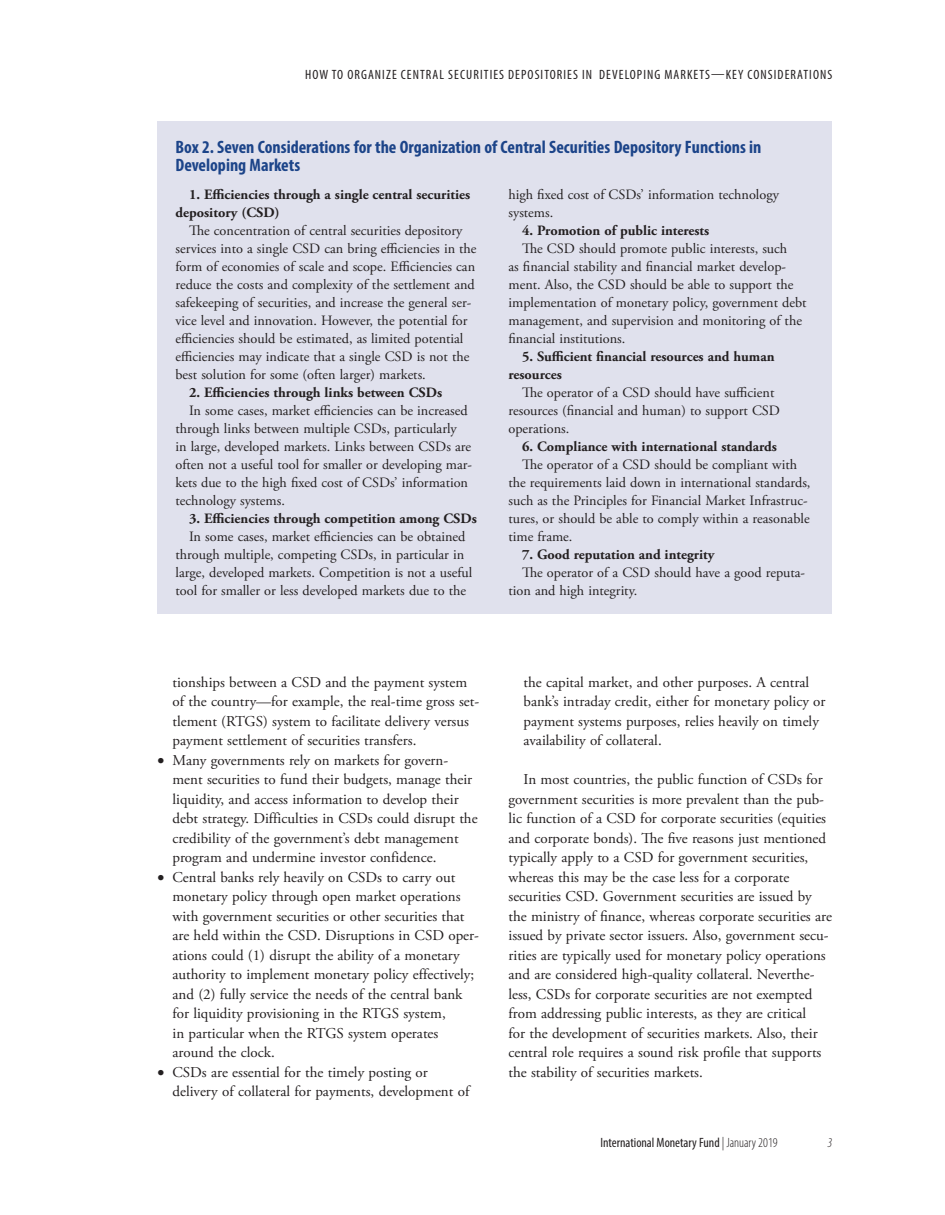
<style>
.page{position:relative;width:945px;height:1215px;background:#fff}
.page>*{position:absolute;margin:0;border:0;box-sizing:border-box;transform-origin:0 0}
.Box_Title{font:700 condensed 18px/18px "Myriad Pro";color:#1c4489}
.t1{font:15px/19.5px "Adobe Garamond Pro";color:#231f20}
.Box_Normal{font:14.25px/18px "Adobe Garamond Pro";color:#231f20}
.Box_Normal-2{font:700 14.25px/18px "Adobe Garamond Pro";color:#231f20}
.rrh{font:condensed 13.5px "Myriad Pro";letter-spacing:.08em;color:#231f20}
.RH_Foot{font:condensed 13.5px "Myriad Pro";color:#231f20}
.t2{font:italic 300 condensed 13.5px "Myriad Pro";color:#231f20}
.s1{font-weight:300}
</style>
<div class="page">
<div style="left:158px;top:171px;width:674px;height:442px;background:#e0e1ed"></div>
<div style="left:158px;top:122px;width:674px;height:49px;background:#e0e1ed"></div>
<p class="rrh" style="left:305px;top:66px;width:109px">HOW TO ORGANIZE CENTRAL</p>
<p class="rrh" style="left:448px;top:66px;width:32px">SECURITIES</p>
<p class="rrh" style="left:508px;top:66px;width:14px">DEPOSITORIES</p>
<p class="rrh" style="left:582px;top:66px;width:44px">IN DEVELOPIN</p>
<p class="rrh" style="left:655px;top:66px;width:26px">G MARKETS</p>
<p class="rrh" style="left:711px;top:66px;width:50px">—KEY CONSIDERATIONS</p>
<p class="Box_Title" style="left:176px;top:138px;width:587px">Box 2. Seven Considerations for the Organization of Central Securities Depository Functions in<br>Developing Markets</p>
<p class="Box_Normal-2" style="left:176px;top:186px;width:296px;text-indent:14px">1. Efficiencies through a single central securities depository (CSD)</p>
<p class="Box_Normal" style="left:176px;top:222px;width:303px;text-indent:14px">The concentration of central securities depository services into a single CSD can bring efficiencies in the form of economies of scale and scope. Efficiencies can reduce the costs and complexity of the settlement and safekeeping of securities, and increase the general ser&shy;vice level and innovation. However, the potential for efficiencies should be estimated, as limited potential efficiencies may indicate that a single CSD is not the best solution for some (often larger) markets.</p>
<p class="Box_Normal-2" style="left:189px;top:384px;width:255px">2. Efficiencies through links between CSDs</p>
<p class="Box_Normal" style="left:176px;top:402px;width:298px;text-indent:14px">In some cases, market efficiencies can be increased through links between multiple CSDs, particularly<br>in large, developed markets. Links between CSDs are often not a useful tool for smaller or developing mar&shy;kets due to the high fixed cost of CSDs’ information technology systems.</p>
<p class="Box_Normal-2" style="left:189px;top:510px;width:289px">3. Efficiencies through competition among CSDs</p>
<p class="Box_Normal" style="left:176px;top:528px;width:298px;text-align:center">In some cases, market efficiencies can be obtained through multiple, competing CSDs, in particular in large, developed markets. Competition is not a useful tool for smaller or less developed markets due to the</p>
<p class="Box_Normal" style="left:508px;top:186px;width:272px">high fixed cost of CSDs’ information technology systems.</p>
<p class="Box_Normal-2" style="left:522px;top:222px;width:189px">4. Promotion of public interests</p>
<p class="Box_Normal" style="left:508px;top:240px;width:300px;text-indent:14px">The CSD should promote public interests, such<br>as financial stability and financial market develop&shy;ment. Also, the CSD should be able to support the implementation of monetary policy, government debt management, and supervision and monitoring of the financial institutions.</p>
<p class="Box_Normal-2" style="left:508px;top:348px;width:268px;text-indent:14px">5. Sufficient financial resources and human resources</p>
<p class="Box_Normal" style="left:508px;top:384px;width:273px;text-indent:14px">The operator of a CSD should have sufficient resources (financial and human) to support CSD operations.</p>
<p class="Box_Normal-2" style="left:522px;top:438px;width:256px">6. Compliance with international standards</p>
<p class="Box_Normal" style="left:508px;top:456px;width:304px;text-indent:14px">The operator of a CSD should be compliant with the requirements laid down in international standards, such as the Principles for Financial Market Infrastruc&shy;tures, or should be able to comply within a reasonable time frame.</p>
<p class="Box_Normal-2" style="left:522px;top:546px;width:194px">7. Good reputation and integrity</p>
<p class="Box_Normal" style="left:508px;top:564px;width:298px;text-indent:14px">The operator of a CSD should have a good reputa&shy;tion and high integrity.</p>
<p class="t1" style="left:172px;top:673px;width:308px">tionships between a CSD and the payment system of the country—for example, the real-time gross set&shy;tlement (RTGS) system to facilitate delivery versus payment settlement of securities transfers.</p>
<p class="t1" style="left:172px;top:751px;width:307px;text-indent:-15px">• Many governments rely on markets for govern&shy;ment securities to fund their budgets, manage their liquidity, and access information to develop their debt strategy. Difficulties in CSDs could disrupt the credibility of the government’s debt management program and undermine investor confidence.</p>
<p class="t1" style="left:172px;top:868px;width:308px;text-indent:-15px">• Central banks rely heavily on CSDs to carry out monetary policy through open market operations with government securities or other securities that are held within the CSD. Disruptions in CSD oper&shy;ations could (1) disrupt the ability of a monetary authority to implement monetary policy effectively; and (2) fully service the needs of the central bank for liquidity provisioning in the RTGS system,<br>in particular when the RTGS system operates around the clock.</p>
<p class="t1" style="left:172px;top:1063px;width:298px;text-indent:-15px">• CSDs are essential for the timely posting or delivery of collateral for payments, development of</p>
<p class="t1" style="left:524px;top:673px;width:304px">the capital market, and other purposes. A central bank’s intraday credit, either for monetary policy or payment systems purposes, relies heavily on timely availability of collateral.</p>
<p class="t1" style="left:508px;top:770px;width:325px;text-indent:15px">In most countries, the public function of CSDs for government securities is more prevalent than the pub&shy;lic function of a CSD for corporate securities (equities and corporate bonds). The five reasons just mentioned typically apply to a CSD for government securities, whereas this may be the case less for a corporate securities CSD. Government securities are issued by the ministry of finance, whereas corporate securities are issued by private sector issuers. Also, government secu&shy;rities are typically used for monetary policy operations and are considered high-quality collateral. Neverthe&shy;less, CSDs for corporate securities are not exempted from addressing public interests, as they are critical<br>for the development of securities markets. Also, their central role requires a sound risk profile that supports the stability of securities markets.</p>
<p class="RH_Foot" style="left:600px;top:1134px;width:179px">INTERNATIONAL MONETARY FUND <span class="s1">| January 2019</span></p>
<p class="t2" style="left:828px;top:1135px;width:6px">3</p>
</div>
